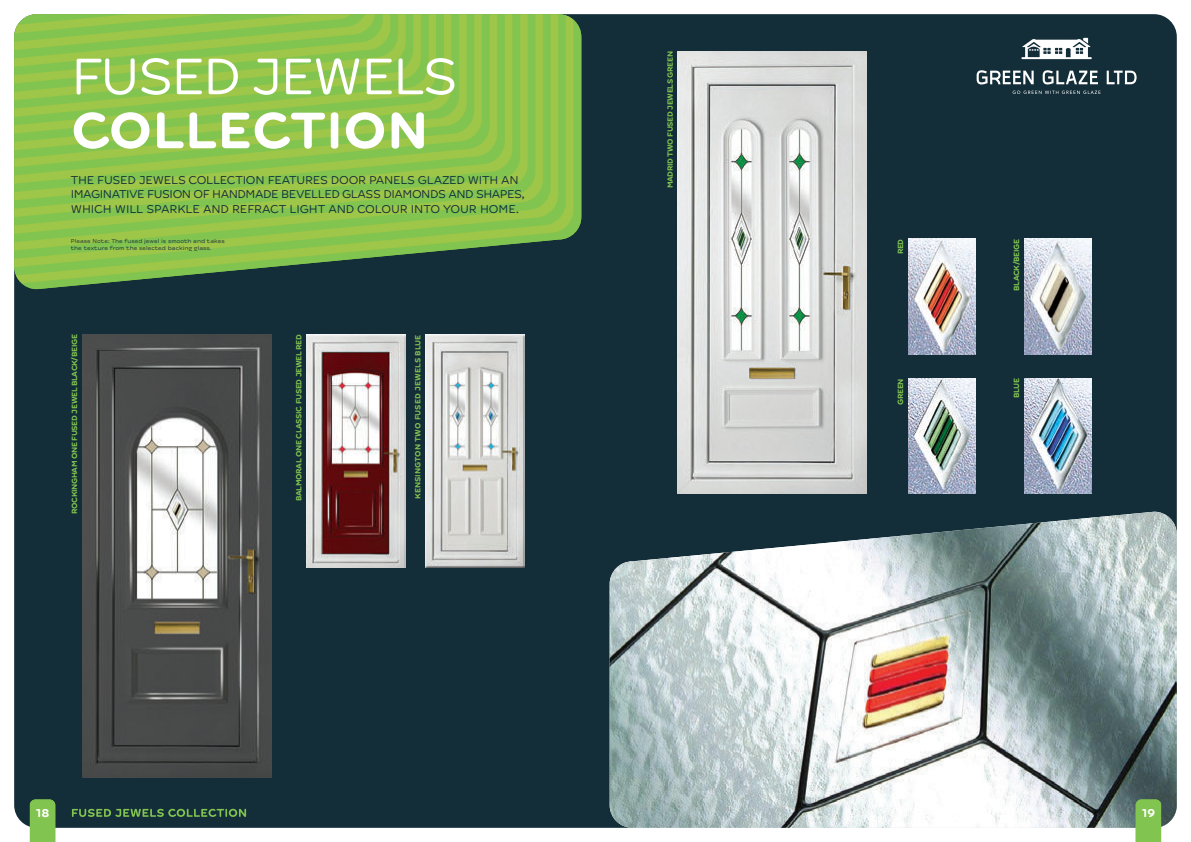
<style>
.page{position:relative;width:1191px;height:842px;background:#fff}
.page>*{position:absolute;margin:0;border:0;box-sizing:border-box;transform-origin:0 0}
.t1{font:54px "Farm New";letter-spacing:-.04em;color:#fff}
.t2{font:700 54px "Farm New";color:#fff}
.t3{font:12px/14.4px "Farm New";letter-spacing:-.02em;color:#142e39}
.t4{font:700 12px "Farm New";color:#fff}
.t5{font:700 8px "Farm New";letter-spacing:-.05em;color:#82c450}
.t6{font:700 8px "Farm New";color:#82c450}
.t7{font:6px/7.2px "Farm New";color:#142e39}
</style>
<div class="page">
<div style="left:14px;top:14px;width:1162px;height:814px;background:#142e39;border-radius:23px"></div>
<img style="left:609px;top:512px;width:567px;height:316px">
<svg style="left:30px;top:799px;width:25px;height:43px"></svg>
<svg style="left:1135px;top:799px;width:26px;height:43px"></svg>
<img style="left:306px;top:334px;width:100px;height:233px">
<img style="left:425px;top:334px;width:99px;height:233px">
<img style="left:82px;top:334px;width:189px;height:443px">
<img style="left:1024px;top:378px;width:67px;height:115px">
<img style="left:908px;top:378px;width:67px;height:115px">
<img style="left:908px;top:239px;width:67px;height:115px">
<img style="left:1024px;top:239px;width:67px;height:115px">
<img style="left:678px;top:51px;width:189px;height:442px">
<svg style="left:14px;top:14px;width:567px;height:275px"></svg>
<svg style="left:579px;top:34px;width:2px;height:192px"></svg>
<svg style="left:16px;top:15px;width:557px;height:268px"></svg>
<svg style="left:14px;top:14px;width:544px;height:253px"></svg>
<svg style="left:14px;top:14px;width:529px;height:236px;background:#8bbf4b"></svg>
<svg style="left:14px;top:14px;width:514px;height:220px;background:#90c44b"></svg>
<svg style="left:14px;top:14px;width:498px;height:203px;background:#8fc44b"></svg>
<svg style="left:14px;top:14px;width:483px;height:186px;background:#90c44b"></svg>
<svg style="left:14px;top:14px;width:468px;height:170px;background:#8fc44b"></svg>
<svg style="left:14px;top:14px;width:453px;height:153px;background:#90c44b"></svg>
<svg style="left:14px;top:14px;width:437px;height:136px;background:#8fc44b"></svg>
<svg style="left:14px;top:14px;width:422px;height:120px;background:#8fc44b"></svg>
<svg style="left:14px;top:14px;width:407px;height:103px;background:#90c44b"></svg>
<svg style="left:14px;top:14px;width:392px;height:86px;background:#90c54c"></svg>
<svg style="left:72px;top:809px;width:174px;height:8px"></svg>
<svg style="left:1021px;top:38px;width:70px;height:21px"></svg>
<svg style="left:976px;top:70px;width:57px;height:14px"></svg>
<svg style="left:1042px;top:70px;width:56px;height:14px"></svg>
<svg style="left:1106px;top:71px;width:30px;height:13px"></svg>
<svg style="left:1012px;top:91px;width:88px;height:3px"></svg>
<h1 class="t1" style="left:71px;top:44px;width:388px">FUSED JEWELS</h1>
<h1 class="t2" style="left:71px;top:96px;width:359px">COLLECTION</h1>
<p class="t3" style="left:71px;top:173px;width:455px">THE FUSED JEWELS COLLECTION FEATURES DOOR PANELS GLAZED WITH AN<br>IMAGINATIVE FUSION OF HANDMADE BEVELLED GLASS DIAMONDS AND SHAPES,<br>WHICH WILL SPARKLE AND REFRACT LIGHT AND COLOUR INTO YOUR HOME.</p>
<p class="t7" style="left:71px;top:237px;width:155px">Please Note: The fused jewel is smooth and takes the texture from the selected backing glass.</p>
<p class="t5" style="left:69px;top:514px;width:181px;rotate:-90deg">ROCKINGHAM ONE FUSED JEWEL BLACK/BEIGE</p>
<p class="t5" style="left:294px;top:501px;width:168px;rotate:-90deg">BALMORAL ONE CLASSIC FUSED JEWEL RED</p>
<p class="t6" style="left:412px;top:499px;width:166px;rotate:-90deg">KENSINGTON TWO FUSED JEWELS BLUE</p>
<p class="t5" style="left:665px;top:188px;width:139px;rotate:-90deg">MADRID TWO FUSED JEWELS GREEN</p>
<p class="t5" style="left:895px;top:254px;width:17px;rotate:-90deg">RED</p>
<p class="t5" style="left:895px;top:405px;width:28px;rotate:-90deg">GREEN</p>
<p class="t5" style="left:1011px;top:291px;width:53px;rotate:-90deg">BLACK/BEIGE</p>
<p class="t5" style="left:1011px;top:398px;width:22px;rotate:-90deg">BLUE</p>
<p class="t4" style="left:36px;top:805px;width:15px">18</p>
<p class="t4" style="left:1141px;top:805px;width:15px">19</p>
</div>
